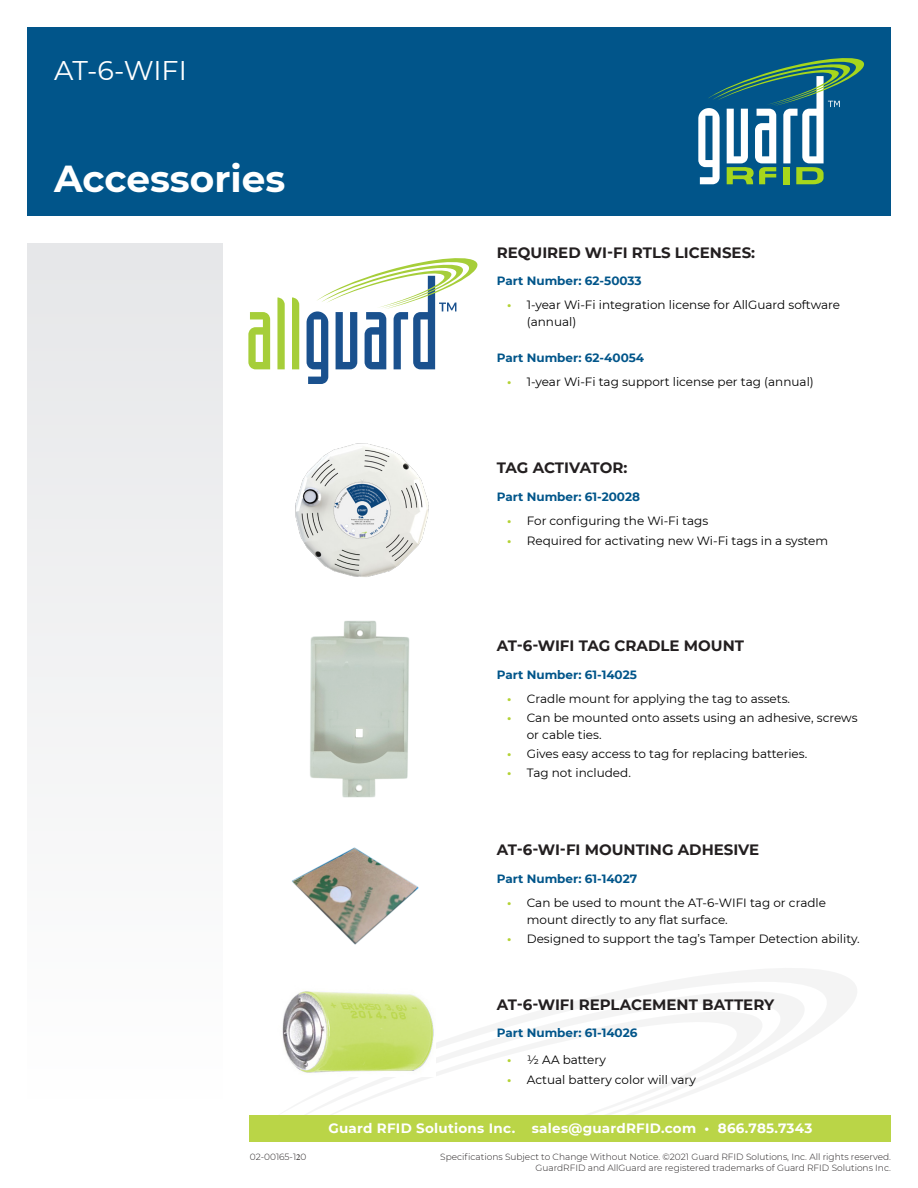
<style>
.page{position:relative;width:918px;height:1188px;background:#fff}
.page>*{position:absolute;margin:0;border:0;box-sizing:border-box;transform-origin:0 0}
.HeaderTitle{font:700 37.5px "Montserrat";color:#fff}
.HeaderModelNum{font:27px "Montserrat";letter-spacing:-.01em;color:#fff}
.t1{font:700 15px "Montserrat";color:#231f20}
.t2{font:700 13.5px "Montserrat";letter-spacing:.02em;color:#fff}
.t3{font:12px/16.5px "Montserrat";color:#000}
.TableText{font:700 12px "Montserrat";color:#01558a}
.t4{font:300 9px/10.8px "Montserrat";color:#231f20;text-align:right}
.s1{font-weight:700;color:#b3d234}
.s2{font-family:"Minion Pro";font-weight:400}
</style>
<div class="page">
<svg style="left:691px;top:968px;width:166px;height:69px;fill:#f4f4f4"></svg>
<svg style="left:289px;top:978px;width:523px;height:137px"></svg>
<svg style="left:307px;top:1000px;width:462px;height:115px"></svg>
<div style="left:250px;top:1115px;width:641px;height:27px;background:#bad547"></div>
<div style="left:27px;top:27px;width:864px;height:189px;background:#01558a"></div>
<svg style="left:698px;top:58px;width:166px;height:126px"></svg>
<div style="left:27px;top:243px;width:196px;height:856px;background:#f2f2f3"></div>
<svg style="left:248px;top:312px;width:22px;height:57px"></svg>
<svg style="left:292px;top:297px;width:7px;height:72px"></svg>
<svg style="left:277px;top:297px;width:8px;height:72px"></svg>
<svg style="left:307px;top:258px;width:170px;height:126px"></svg>
<img style="left:310px;top:620px;width:100px;height:178px">
<img style="left:282px;top:983px;width:153px;height:93px">
<img style="left:295px;top:443px;width:134px;height:134px">
<img style="left:292px;top:847px;width:127px;height:98px">
<p class="HeaderModelNum" style="left:54px;top:52px;width:134px">AT-6-WIFI</p>
<p class="HeaderTitle" style="left:54px;top:152px;width:233px">Accessories</p>
<h1 class="t1" style="left:497px;top:241px;width:260px">REQUIRED WI-FI RTLS LICENSES:</h1>
<p class="TableText" style="left:497px;top:272px;width:146px">Part Number: 62-50033</p>
<p class="t3" style="left:527px;top:296px;width:315px;text-indent:-20px"><span class="s1">•</span> 1-year Wi-Fi integration license for AllGuard software (annual)</p>
<p class="TableText" style="left:497px;top:349px;width:149px">Part Number: 62-40054</p>
<p class="t3" style="left:507px;top:373px;width:308px"><span class="s1">•</span> 1-year Wi-Fi tag support license per tag (annual)</p>
<h1 class="t1" style="left:497px;top:457px;width:132px">TAG ACTIVATOR:</h1>
<p class="TableText" style="left:497px;top:488px;width:145px">Part Number: 61-20028</p>
<p class="t3" style="left:507px;top:512px;width:202px"><span class="s1">•</span> For configuring the Wi-Fi tags</p>
<p class="t3" style="left:507px;top:532px;width:322px"><span class="s1">•</span> Required for activating new Wi-Fi tags in a system</p>
<h1 class="t1" style="left:497px;top:635px;width:249px">AT-6-WIFI TAG CRADLE MOUNT</h1>
<p class="TableText" style="left:497px;top:666px;width:142px">Part Number: 61-14025</p>
<p class="t3" style="left:507px;top:690px;width:284px"><span class="s1">•</span> Cradle mount for applying the tag to assets.</p>
<p class="t3" style="left:527px;top:709px;width:332px;text-indent:-20px"><span class="s1">•</span> Can be mounted onto assets using an adhesive, screws or cable ties.</p>
<p class="t3" style="left:507px;top:745px;width:302px"><span class="s1">•</span> Gives easy access to tag for replacing batteries.</p>
<p class="t3" style="left:507px;top:764px;width:125px"><span class="s1">•</span> Tag not included.</p>
<p class="t4" style="left:250px;top:1151px;width:58px">02-00165-1<span class="s2">2</span>0</p>
<h1 class="t1" style="left:497px;top:839px;width:264px">AT-6-WI-FI MOUNTING ADHESIVE</h1>
<p class="TableText" style="left:497px;top:870px;width:142px">Part Number: 61-14027</p>
<p class="t3" style="left:527px;top:894px;width:301px;text-indent:-20px"><span class="s1">•</span> Can be used to mount the AT-6-WIFI tag or cradle mount directly to any flat surface.</p>
<p class="t3" style="left:507px;top:930px;width:354px"><span class="s1">•</span> Designed to support the tag’s Tamper Detection ability.</p>
<h1 class="t1" style="left:497px;top:994px;width:279px">AT-6-WIFI REPLACEMENT BATTERY</h1>
<h1 class="TableText" style="left:497px;top:1024px;width:142px">Part Number: 61-14026</h1>
<p class="t3" style="left:507px;top:1051px;width:100px"><span class="s1">•</span> 1/2 AA battery</p>
<p class="t3" style="left:507px;top:1071px;width:190px"><span class="s1">•</span> Actual battery color will vary</p>
<p class="t2" style="left:328px;top:1119px;width:485px">Guard RFID Solutions Inc. sales@guardRFID.com • 866.785.7343</p>
<p class="t4" style="left:440px;top:1151px;width:452px">Specifications Subject to Change Without Notice. ©2021 Guard RFID Solutions, Inc. All rights reserved.<br>GuardRFID and AllGuard are registered trademarks of Guard RFID Solutions Inc.</p>
</div>
